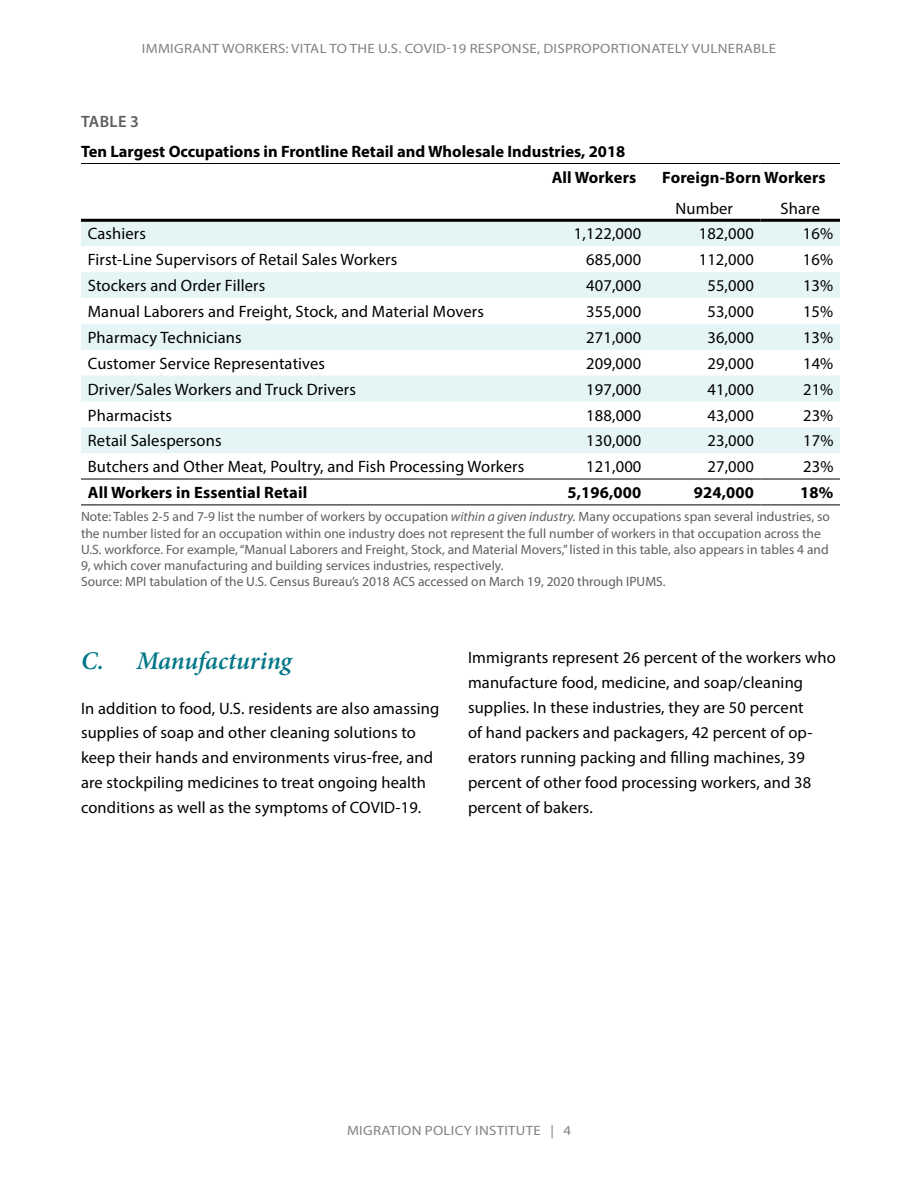
<style>
.page{position:relative;width:918px;height:1188px;background:#fff}
.page>*{position:absolute;margin:0;border:0;box-sizing:border-box;transform-origin:0 0}
.t1{font:italic 600 25.5px "Minion Pro";letter-spacing:-.01em;color:#037788}
.t2{font:16.5px/25px "Myriad Pro";letter-spacing:.01em;color:#000}
.t3{font:700 16.5px/25.5px "Myriad Pro";color:#000}
.t4{font:600 16.5px "Myriad Pro";letter-spacing:.02em;color:#5f5f5f}
.t5{font:13.5px/16.2px "Myriad Pro";color:#5f5f5f}
.t6{font:13.5px "Myriad Pro";letter-spacing:.02em;color:#808285;scale:1.1 1}
.s1{font-style:italic}
</style>
<div class="page">
<svg style="left:81px;top:222px;width:759px;height:231px;fill:#e5f4f4"></svg>
<hr style="left:81px;top:479px;width:459px;height:1px;background:#000">
<hr style="left:540px;top:479px;width:108px;height:1px;background:#000">
<hr style="left:648px;top:479px;width:113px;height:1px;background:#000">
<hr style="left:761px;top:479px;width:79px;height:1px;background:#000">
<hr style="left:81px;top:163px;width:459px;height:1px;background:#000">
<hr style="left:540px;top:163px;width:108px;height:1px;background:#000">
<hr style="left:648px;top:163px;width:113px;height:1px;background:#000">
<hr style="left:761px;top:163px;width:79px;height:1px;background:#000">
<hr style="left:81px;top:505px;width:459px;height:1px;background:#000">
<hr style="left:540px;top:505px;width:108px;height:1px;background:#000">
<hr style="left:648px;top:505px;width:113px;height:1px;background:#000">
<hr style="left:761px;top:505px;width:79px;height:1px;background:#000">
<hr style="left:540px;top:219px;width:108px;height:3px;background:#000">
<hr style="left:81px;top:219px;width:459px;height:3px;background:#000">
<hr style="left:648px;top:219px;width:113px;height:3px;background:#000">
<hr style="left:761px;top:219px;width:79px;height:3px;background:#000">
<p class="t6" style="left:142px;top:40px;width:578px">IMMIGRANT WORKERS: VITAL TO THE U.S. COVID-19 RESPONSE, DISPROPORTIONATELY VULNERABLE</p>
<p class="t4" style="left:81px;top:111px;width:59px">TABLE 3</p>
<p class="t3" style="left:552px;top:138px;width:86px;text-indent:-471px">Ten Largest Occupations in Frontline Retail and Wholesale Industries, 2018<br>All Workers</p>
<p class="t3" style="left:662px;top:164px;width:165px">Foreign-Born Workers</p>
<p class="t2" style="left:676px;top:195px;width:59px">Number</p>
<p class="t2" style="left:781px;top:195px;width:41px">Share</p>
<p class="t2" style="left:88px;top:221px;width:60px">Cashiers</p>
<p class="t2" style="left:574px;top:221px;width:69px">1,122,000</p>
<p class="t2" style="left:699px;top:221px;width:57px">182,000</p>
<p class="t2" style="left:803px;top:221px;width:32px">16%</p>
<p class="t2" style="left:88px;top:247px;width:311px">First-Line Supervisors of Retail Sales Workers</p>
<p class="t2" style="left:586px;top:247px;width:57px">685,000</p>
<p class="t2" style="left:699px;top:247px;width:57px">112,000</p>
<p class="t2" style="left:803px;top:247px;width:32px">16%</p>
<p class="t2" style="left:88px;top:273px;width:179px">Stockers and Order Fillers</p>
<p class="t2" style="left:586px;top:273px;width:57px">407,000</p>
<p class="t2" style="left:707px;top:273px;width:48px">55,000</p>
<p class="t2" style="left:803px;top:273px;width:32px">13%</p>
<p class="t2" style="left:88px;top:299px;width:398px">Manual Laborers and Freight, Stock, and Material Movers</p>
<p class="t2" style="left:586px;top:299px;width:57px">355,000</p>
<p class="t2" style="left:707px;top:299px;width:48px">53,000</p>
<p class="t2" style="left:803px;top:299px;width:32px">15%</p>
<p class="t2" style="left:88px;top:325px;width:155px">Pharmacy Technicians</p>
<p class="t2" style="left:586px;top:325px;width:57px">271,000</p>
<p class="t2" style="left:707px;top:325px;width:48px">36,000</p>
<p class="t2" style="left:803px;top:325px;width:32px">13%</p>
<p class="t2" style="left:88px;top:350px;width:239px">Customer Service Representatives</p>
<p class="t2" style="left:586px;top:350px;width:57px">209,000</p>
<p class="t2" style="left:707px;top:350px;width:48px">29,000</p>
<p class="t2" style="left:803px;top:350px;width:32px">14%</p>
<p class="t2" style="left:88px;top:376px;width:270px">Driver/Sales Workers and Truck Drivers</p>
<p class="t2" style="left:586px;top:376px;width:57px">197,000</p>
<p class="t2" style="left:707px;top:376px;width:48px">41,000</p>
<p class="t2" style="left:803px;top:376px;width:32px">21%</p>
<p class="t2" style="left:88px;top:402px;width:86px">Pharmacists</p>
<p class="t2" style="left:586px;top:402px;width:57px">188,000</p>
<p class="t2" style="left:707px;top:402px;width:48px">43,000</p>
<p class="t2" style="left:803px;top:402px;width:32px">23%</p>
<p class="t2" style="left:88px;top:428px;width:135px">Retail Salespersons</p>
<p class="t2" style="left:586px;top:428px;width:57px">130,000</p>
<p class="t2" style="left:707px;top:428px;width:48px">23,000</p>
<p class="t2" style="left:803px;top:428px;width:32px">17%</p>
<p class="t2" style="left:88px;top:454px;width:438px">Butchers and Other Meat, Poultry, and Fish Processing Workers</p>
<p class="t2" style="left:586px;top:454px;width:57px">121,000</p>
<p class="t2" style="left:708px;top:454px;width:48px">27,000</p>
<p class="t2" style="left:803px;top:454px;width:32px">23%</p>
<p class="t3" style="left:88px;top:479px;width:221px">All Workers in Essential Retail</p>
<p class="t3" style="left:568px;top:479px;width:75px">5,196,000</p>
<p class="t3" style="left:694px;top:479px;width:62px">924,000</p>
<p class="t3" style="left:800px;top:479px;width:35px">18%</p>
<p class="t5" style="left:81px;top:509px;width:750px">Note: Tables 2-5 and 7-9 list the number of workers by occupation <span class="s1">within a given industry.</span> Many occupations span several industries, so the number listed for an occupation within one industry does not represent the full number of workers in that occupation across the U.S. workforce. For example, “Manual Laborers and Freight, Stock, and Material Movers,” listed in this table, also appears in tables 4 and 9, which cover manufacturing and building services industries, respectively.<br>Source: MPI tabulation of the U.S. Census Bureau’s 2018 ACS accessed on March 19, 2020 through IPUMS.</p>
<h1 class="t1" style="left:81px;top:643px;width:212px">C. Manufacturing</h1>
<p class="t2" style="left:81px;top:696px;width:360px">In addition to food, U.S. residents are also amassing supplies of soap and other cleaning solutions to keep their hands and environments virus-free, and are stockpiling medicines to treat ongoing health conditions as well as the symptoms of COVID-19.</p>
<p class="t2" style="left:468px;top:644px;width:369px">Immigrants represent 26 percent of the workers who manufacture food, medicine, and soap/cleaning supplies. In these industries, they are 50 percent<br>of hand packers and packagers, 42 percent of op&shy;erators running packing and filling machines, 39 percent of other food processing workers, and 38 percent of bakers.</p>
<p class="t6" style="left:347px;top:1122px;width:205px">MIGRATION POLICY INSTITUTE | 4</p>
</div>
